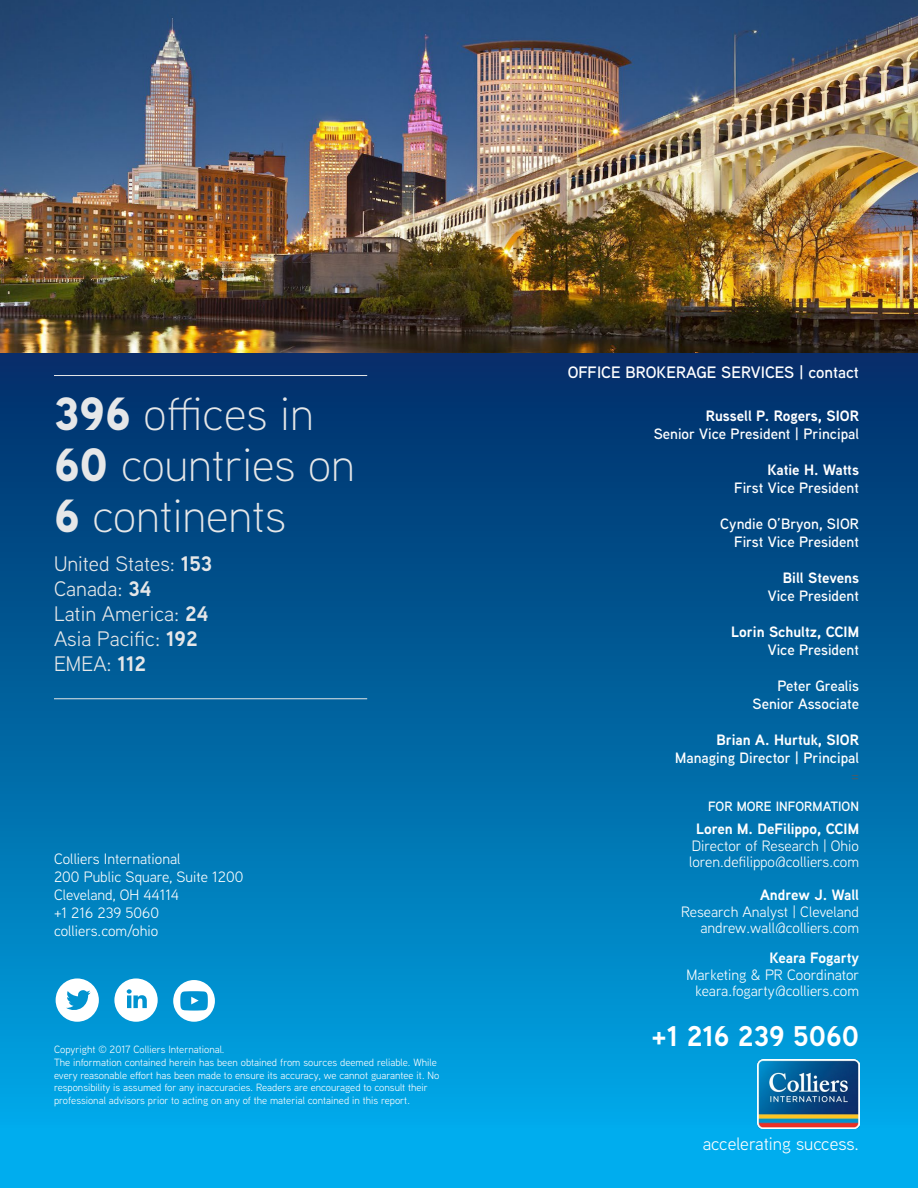
<style>
.page{position:relative;width:918px;height:1188px;background:#fff}
.page>*{position:absolute;margin:0;border:0;box-sizing:border-box;transform-origin:0 0}
.t1{font:300 46.5px/51px "Aaux Next";color:#e6e7e8}
.t2{font:700 28.5px "Aaux Next";color:#fff}
.t3{font:21px/25.2px "Aaux Next";color:#e6e7e8}
.t4{font:18px "Aaux Next";color:#fff}
.t5{font:600 16.5px "Aaux Next";color:#fff}
.t6{font:15px/18px "Aaux Next";color:#fff}
.t7{font:600 15px/18px "Aaux Next";color:#fff;text-align:right}
.t8{font:700 15px "Aaux Next";color:#fff}
.t9{font:15px "Aaux Next";color:#58595b}
.t10{font:600 13.5px "Aaux Next";color:#fff}
.t11{font:10.5px/12.6px "Aaux Next";color:#fff}
.s1{font-weight:900}
.s2{font-weight:700}
</style>
<div class="page">
<div style="left:0;top:352px;width:918px;height:836px;background:linear-gradient(to bottom,#012b65,#00b1f1)"></div>
<img style="left:0;top:0;width:918px;height:352px">
<hr style="left:54px;top:375px;width:313px;height:1px;background:#e6e7e8">
<hr style="left:54px;top:698px;width:313px;height:1px;background:#e6e7e8">
<div style="left:114px;top:978px;width:44px;height:44px;background:#fff;border-radius:50%"></div>
<svg style="left:127px;top:989px;width:20px;height:19px"></svg>
<div style="left:56px;top:978px;width:43px;height:44px;background:#fff;border-radius:50%"></div>
<svg style="left:66px;top:990px;width:25px;height:20px"></svg>
<img style="left:757px;top:1059px;width:102px;height:69px">
<svg style="left:173px;top:980px;width:42px;height:42px"></svg>
<h1 class="t1" style="left:54px;top:386px;width:302px"><span class="s1">396</span> offices in<br><span class="s1">60</span> countries on<br><span class="s1">6</span> continents</h1>
<h3 class="t3" style="left:54px;top:550px;width:160px">United States: <span class="s2">153<br></span>Canada: <span class="s2">34<br></span>Latin America: <span class="s2">24<br></span>Asia Pacific: <span class="s2">192<br></span>EMEA: <span class="s2">112</span></h3>
<h3 class="t6" style="left:54px;top:849px;width:191px">Colliers International<br>200 Public Square, Suite 1200<br>Cleveland, OH 44114<br>+1 216 239 5060 colliers.com/ohio</h3>
<p class="t11" style="left:54px;top:1043px;width:387px">Copyright © 2017 Colliers International.<br>The information contained herein has been obtained from sources deemed reliable. While every reasonable effort has been made to ensure its accuracy, we cannot guarantee it. No responsibility is assumed for any inaccuracies. Readers are encouraged to consult their professional advisors prior to acting on any of the material contained in this report.</p>
<h3 class="t5" style="left:568px;top:361px;width:293px">OFFICE BROKERAGE SERVICES | contact</h3>
<h3 class="t8" style="left:706px;top:405px;width:155px">Russell P. Rogers, SIOR</h3>
<h3 class="t7" style="left:654px;top:424px;width:207px">Senior Vice President | Principal</h3>
<h3 class="t8" style="left:767px;top:459px;width:93px">Katie H. Watts</h3>
<h3 class="t7" style="left:734px;top:478px;width:126px">First Vice President</h3>
<h3 class="t7" style="left:720px;top:514px;width:140px">Cyndie O’Bryon, SIOR<br>First Vice President</h3>
<h3 class="t8" style="left:783px;top:567px;width:78px">Bill Stevens</h3>
<h3 class="t7" style="left:768px;top:586px;width:93px">Vice President</h3>
<h3 class="t8" style="left:731px;top:621px;width:130px">Lorin Schultz, CCIM</h3>
<h3 class="t7" style="left:768px;top:640px;width:93px">Vice President</h3>
<h3 class="t7" style="left:753px;top:676px;width:108px">Peter Grealis<br>Senior Associate</h3>
<h3 class="t8" style="left:716px;top:729px;width:144px">Brian A. Hurtuk, SIOR</h3>
<h3 class="t7" style="left:675px;top:748px;width:185px">Managing Director | Principal</h3>
<h3 class="t9" style="left:851px;top:765px;width:9px">=</h3>
<p class="t10" style="left:708px;top:797px;width:153px">FOR MORE INFORMATION</p>
<h3 class="t8" style="left:696px;top:818px;width:164px">Loren M. DeFilippo, CCIM</h3>
<h3 class="t6" style="left:689px;top:837px;width:171px;line-height:16.5px">Director of Research | Ohio loren.defilippo@colliers.com</h3>
<h3 class="t8" style="left:760px;top:884px;width:100px">Andrew J. Wall</h3>
<h3 class="t6" style="left:681px;top:903px;width:179px;line-height:16.5px;text-align:right">Research Analyst | Cleveland andrew.wall@colliers.com</h3>
<h3 class="t8" style="left:769px;top:947px;width:91px">Keara Fogarty</h3>
<h3 class="t6" style="left:687px;top:966px;width:174px;line-height:16.5px;text-align:center">Marketing &amp; PR Coordinator keara.fogarty@colliers.com</h3>
<h2 class="t2" style="left:652px;top:1015px;width:209px">+1 216 239 5060</h2>
<h3 class="t4" style="left:703px;top:1132px;width:158px">accelerating success.</h3>
</div>
